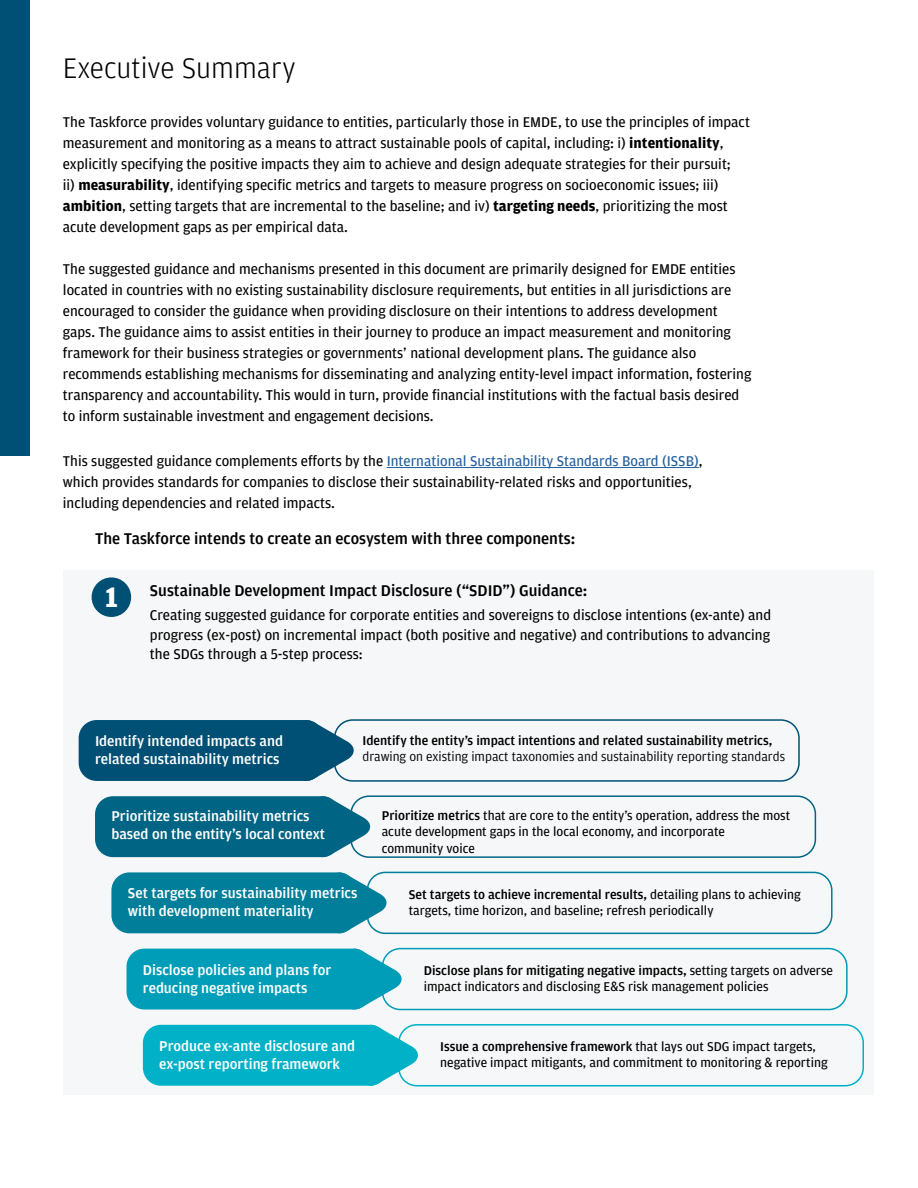
<style>
.page{position:relative;width:918px;height:1188px;background:#fff}
.page>*{position:absolute;margin:0;border:0;box-sizing:border-box;transform-origin:0 0}
.t1{font:300 30px "Amplitude";color:#000}
.t2{font:700 30px "Amplitude";color:#fff}
.t3{font:500 16.5px "Amplitude";color:#000}
.t4{font:15px/21px "Amplitude";color:#000}
.t5{font:500 15px/18px "Amplitude";color:#fff}
.t6{font:13.5px/16.2px "Amplitude";color:#000}
.t7{font:13.5px/16.2px "Amplitude";color:#000}
.s1{font-weight:700}
.s2{color:#215e9e}
.s3{font-weight:500}
</style>
<div class="page">
<div style="left:63px;top:570px;width:811px;height:525px;background:#f5f7f8"></div>
<div style="left:334px;top:719px;width:466px;height:63px;border:2px solid #005075;border-radius:18px"></div>
<hr style="left:387px;top:467px;width:312px;height:1px;background:#215e9e">
<div style="left:0;top:0;width:29px;height:456px;background:#005075"></div>
<div style="left:92px;top:577px;width:39px;height:40px;background:#005075;border-radius:50%"></div>
<div style="left:79px;top:720px;width:245px;height:61px;background:#005075;border-radius:18px"></div>
<svg style="left:298px;top:719px;width:58px;height:63px"></svg>
<div style="left:350px;top:795px;width:466px;height:63px;border:2px solid #006484;border-radius:18px"></div>
<div style="left:95px;top:796px;width:245px;height:61px;background:#006484;border-radius:18px"></div>
<svg style="left:315px;top:795px;width:57px;height:63px"></svg>
<div style="left:367px;top:872px;width:466px;height:62px;border:2px solid #007e9a;border-radius:18px"></div>
<div style="left:111px;top:872px;width:245px;height:61px;background:#007e9a;border-radius:18px"></div>
<svg style="left:331px;top:871px;width:58px;height:64px"></svg>
<div style="left:382px;top:948px;width:466px;height:62px;border:2px solid #009db8;border-radius:18px"></div>
<div style="left:127px;top:949px;width:244px;height:61px;background:#009db8;border-radius:18px"></div>
<svg style="left:346px;top:947px;width:58px;height:64px"></svg>
<div style="left:398px;top:1024px;width:466px;height:62px;border:2px solid #00b1c7;border-radius:18px"></div>
<div style="left:143px;top:1025px;width:245px;height:61px;background:#00b1c7;border-radius:18px"></div>
<svg style="left:363px;top:1024px;width:57px;height:63px"></svg>
<p class="t1" style="left:63px;top:49px;width:234px">Executive Summary</p>
<p class="t4" style="left:63px;top:112px;width:689px">The Taskforce provides voluntary guidance to entities, particularly those in EMDE, to use the principles of impact measurement and monitoring as a means to attract sustainable pools of capital, including: i) <span class="s1">intentionality</span>, explicitly specifying the positive impacts they aim to achieve and design adequate strategies for their pursuit;<br>ii) <span class="s1">measurability</span>, identifying specific metrics and targets to measure progress on socioeconomic issues; iii) <span class="s1">ambition</span>, setting targets that are incremental to the baseline; and iv) <span class="s1">targeting needs</span>, prioritizing the most acute development gaps as per empirical data.</p>
<p class="t4" style="left:63px;top:259px;width:690px">The suggested guidance and mechanisms presented in this document are primarily designed for EMDE entities located in countries with no existing sustainability disclosure requirements, but entities in all jurisdictions are encouraged to consider the guidance when providing disclosure on their intentions to address development gaps. The guidance aims to assist entities in their journey to produce an impact measurement and monitoring framework for their business strategies or governments’ national development plans. The guidance also recommends establishing mechanisms for disseminating and analyzing entity-level impact information, fostering transparency and accountability. This would in turn, provide financial institutions with the factual basis desired to inform sustainable investment and engagement decisions.</p>
<p class="t4" style="left:63px;top:450px;width:641px">This suggested guidance complements efforts by the <span class="s2">International Sustainability Standards Board (ISSB)</span>, which provides standards for companies to disclose their sustainability-related risks and opportunities, including dependencies and related impacts.</p>
<p class="t3" style="left:95px;top:529px;width:482px">The Taskforce intends to create an ecosystem with three components:</p>
<p class="t2" style="left:105px;top:580px;width:14px">1</p>
<p class="t3" style="left:150px;top:580px;width:439px">Sustainable Development Impact Disclosure (“SDID”) Guidance:</p>
<p class="t4" style="left:150px;top:605px;width:623px;line-height:19.5px;text-align:justify">Creating suggested guidance for corporate entities and sovereigns to disclose intentions (ex-ante) and progress (ex-post) on incremental impact (both positive and negative) and contributions to advancing the SDGs through a 5-step process:</p>
<p class="t5" style="left:95px;top:732px;width:190px">Identify intended impacts and related sustainability metrics</p>
<p class="t5" style="left:111px;top:807px;width:215px">Prioritize sustainability metrics based on the entity’s local context</p>
<p class="t7" style="left:363px;top:733px;width:424px"><span class="s3">Identify the entity’s impact intentions and related sustainability metrics, </span>drawing on existing impact taxonomies and sustainability reporting standards</p>
<p class="t6" style="left:382px;top:807px;width:410px"><span class="s3">Prioritize metrics</span> that are core to the entity’s operation, address the most acute development gaps in the local economy, and incorporate</p>
<p class="t6" style="left:382px;top:840px;width:95px">community voice</p>
<p class="t5" style="left:128px;top:884px;width:231px">Set targets for sustainability metrics with development materiality</p>
<p class="t6" style="left:409px;top:886px;width:394px"><span class="s3">Set targets to achieve incremental results,</span> detailing plans to achieving targets, time horizon, and baseline; refresh periodically</p>
<p class="t5" style="left:143px;top:960px;width:190px">Disclose policies and plans for reducing negative impacts</p>
<p class="t6" style="left:424px;top:962px;width:411px"><span class="s3">Disclose plans for mitigating negative impacts,</span> setting targets on adverse impact indicators and disclosing E&amp;S risk management policies</p>
<p class="t5" style="left:159px;top:1037px;width:197px">Produce ex-ante disclosure and ex-post reporting framework</p>
<p class="t6" style="left:440px;top:1038px;width:389px"><span class="s3">Issue a comprehensive framework</span> that lays out SDG impact targets, negative impact mitigants, and commitment to monitoring &amp; reporting</p>
</div>
